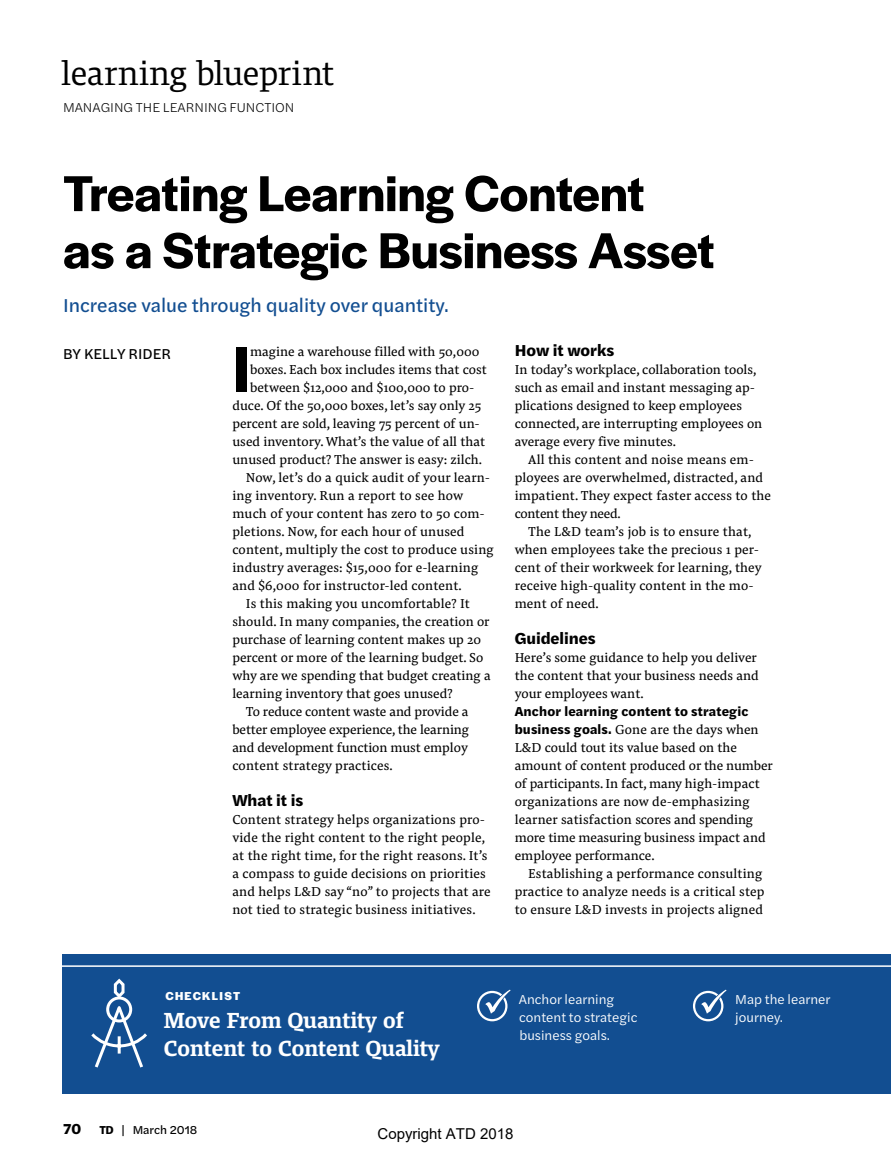
<style>
.page{position:relative;width:891px;height:1175px;background:#fff}
.page>*{position:absolute;margin:0;border:0;box-sizing:border-box;transform-origin:0 0}
.t1{font:600 67.65px "Halyard Display";color:#000}
.t2{font:600 52.5px/57px "Halyard Display";color:#000}
.t3{font:34.35px "Harrison Serif Pro";color:#000}
.t4{font:700 22.5px/28.5px "Harrison Serif Pro";color:#fff}
.t5{font:19.5px "Halyard Text";color:#124e91}
.t6{font:700 16.5px "Halyard Text";letter-spacing:-.005em;color:#000}
.t7{font:15px "Arial";color:#000}
.t8{font:15px "Halyard Text";color:#000}
.t9{font:700 15px "Halyard Text";color:#000}
.t10{font:13.5px/18px "Pensum Pro";color:#000}
.t11{font:13.5px/18px "Halyard Text";color:#fff}
.t12{font:700 13.5px "Halyard Text";letter-spacing:.01em;color:#000}
.t13{font:300 13.5px "Halyard Text";color:#000}
.t14{font:12px "Halyard Text";color:#000}
.t15{font:700 12px "Halyard Display";letter-spacing:.11em;color:#fff}
.s1{font-family:"Halyard Text";font-weight:700}
.s2{font-weight:700}
</style>
<div class="page">
<div style="left:63px;top:954px;width:828px;height:140px;background:#124e91"></div>
<svg style="left:91px;top:978px;width:56px;height:90px"></svg>
<hr style="left:53px;top:965px;width:838px;height:1px;background:#fff">
<div style="left:477px;top:990px;width:31px;height:31px;border:2px solid #fff;border-radius:50%"></div>
<svg style="left:485px;top:989px;width:26px;height:24px"></svg>
<div style="left:693px;top:990px;width:30px;height:31px;border:2px solid #fff;border-radius:50%"></div>
<svg style="left:701px;top:989px;width:26px;height:24px"></svg>
<h3 class="t3" style="left:62px;top:48px;width:274px">learning blueprint</h3>
<p class="t13" style="left:63px;top:98px;width:233px">MANAGING THE LEARNING FUNCTION</p>
<h2 class="t2" style="left:63px;top:162px;width:653px">Treating Learning Content<br>as a Strategic Business Asset</h2>
<h3 class="t5" style="left:63px;top:291px;width:387px">Increase value through quality over quantity.</h3>
<p class="t8" style="left:63px;top:343px;width:109px">BY KELLY RIDER</p>
<h1 class="t1" style="left:232px;top:321px;width:19px">I</h1>
<p class="t10" style="left:250px;top:342px;width:231px">magine a warehouse filled with 50,000</p>
<p class="t10" style="left:250px;top:360px;width:238px">boxes. Each box includes items that cost</p>
<p class="t10" style="left:250px;top:378px;width:226px">between $12,000 and $100,000 to pro-</p>
<p class="t10" style="left:232px;top:396px;width:250px">duce. Of the 50,000 boxes, let’s say only 25</p>
<p class="t10" style="left:232px;top:414px;width:249px">percent are sold, leaving 75 percent of un-</p>
<p class="t10" style="left:232px;top:432px;width:254px">used inventory. What’s the value of all that</p>
<p class="t10" style="left:232px;top:450px;width:251px">unused product? The answer is easy: zilch.</p>
<p class="t10" style="left:246px;top:468px;width:246px">Now, let’s do a quick audit of your learn-</p>
<p class="t10" style="left:232px;top:486px;width:232px">ing inventory. Run a report to see how</p>
<p class="t10" style="left:232px;top:504px;width:254px">much of your content has zero to 50 com-</p>
<p class="t10" style="left:232px;top:522px;width:234px">pletions. Now, for each hour of unused</p>
<p class="t10" style="left:232px;top:540px;width:263px">content, multiply the cost to produce using</p>
<p class="t10" style="left:232px;top:558px;width:247px">industry averages: $15,000 for e-learning</p>
<p class="t10" style="left:232px;top:576px;width:231px">and $6,000 for instructor-led content.</p>
<p class="t10" style="left:246px;top:594px;width:225px">Is this making you uncomfortable? It</p>
<p class="t10" style="left:232px;top:612px;width:259px">should. In many companies, the creation or</p>
<p class="t10" style="left:232px;top:630px;width:250px">purchase of learning content makes up 20</p>
<p class="t10" style="left:232px;top:648px;width:253px">percent or more of the learning budget. So</p>
<p class="t10" style="left:232px;top:666px;width:260px">why are we spending that budget creating a</p>
<p class="t10" style="left:232px;top:684px;width:222px">learning inventory that goes unused?</p>
<p class="t10" style="left:246px;top:702px;width:224px">To reduce content waste and provide a</p>
<p class="t10" style="left:232px;top:720px;width:238px">better employee experience, the learning</p>
<p class="t10" style="left:232px;top:738px;width:237px">and development function must employ</p>
<p class="t10" style="left:232px;top:756px;width:162px">content strategy practices.</p>
<p class="t6" style="left:232px;top:787px;width:72px">What it is</p>
<p class="t10" style="left:232px;top:810px;width:260px">Content strategy helps organizations pro&shy;vide the right content to the right people, at the right time, for the right reasons. It’s a compass to guide decisions on priorities and helps L&amp;D say “no” to projects that are not tied to strategic business initiatives.</p>
<p class="t6" style="left:515px;top:337px;width:101px">How it works</p>
<p class="t10" style="left:515px;top:360px;width:249px">In today’s workplace, collaboration tools, such as email and instant messaging ap&shy;plications designed to keep employees connected, are interrupting employees on average every five minutes.</p>
<p class="t10" style="left:515px;top:450px;width:258px;text-indent:14px">All this content and noise means em&shy;ployees are overwhelmed, distracted, and impatient. They expect faster access to the content they need.</p>
<p class="t10" style="left:515px;top:522px;width:249px;text-indent:14px">The L&amp;D team’s job is to ensure that, when employees take the precious 1 per&shy;cent of their workweek for learning, they receive high-quality content in the mo&shy;ment of need.</p>
<p class="t6" style="left:515px;top:625px;width:83px">Guidelines</p>
<p class="t10" style="left:515px;top:648px;width:246px">Here’s some guidance to help you deliver the content that your business needs and your employees want.</p>
<p class="t12" style="left:515px;top:701px;width:235px">Anchor learning content to strategic</p>
<p class="t10" style="left:515px;top:720px;width:260px"><span class="s1">business goals.</span> Gone are the days when L&amp;D could tout its value based on the amount of content produced or the number of participants. In fact, many high-impact organizations are now de-emphasizing learner satisfaction scores and spending more time measuring business impact and employee performance.</p>
<p class="t10" style="left:515px;top:864px;width:251px;text-indent:14px">Establishing a performance consulting practice to analyze needs is a critical step to ensure L&amp;D invests in projects aligned</p>
<p class="t15" style="left:165px;top:987px;width:76px">CHECKLIST</p>
<h3 class="t4" style="left:164px;top:1004px;width:277px">Move From Quantity of<br>Content to Content Quality</h3>
<p class="t11" style="left:519px;top:989px;width:120px">Anchor learning content to strategic business goals.</p>
<p class="t11" style="left:735px;top:989px;width:97px">Map the learner journey.</p>
<p class="t9" style="left:63px;top:1117px;width:20px">70</p>
<p class="t14" style="left:99px;top:1121px;width:100px"><span class="s2">TD</span> | March 2018</p>
<p class="t7" style="left:378px;top:1123px;width:137px">Copyright ATD 2018</p>
</div>
